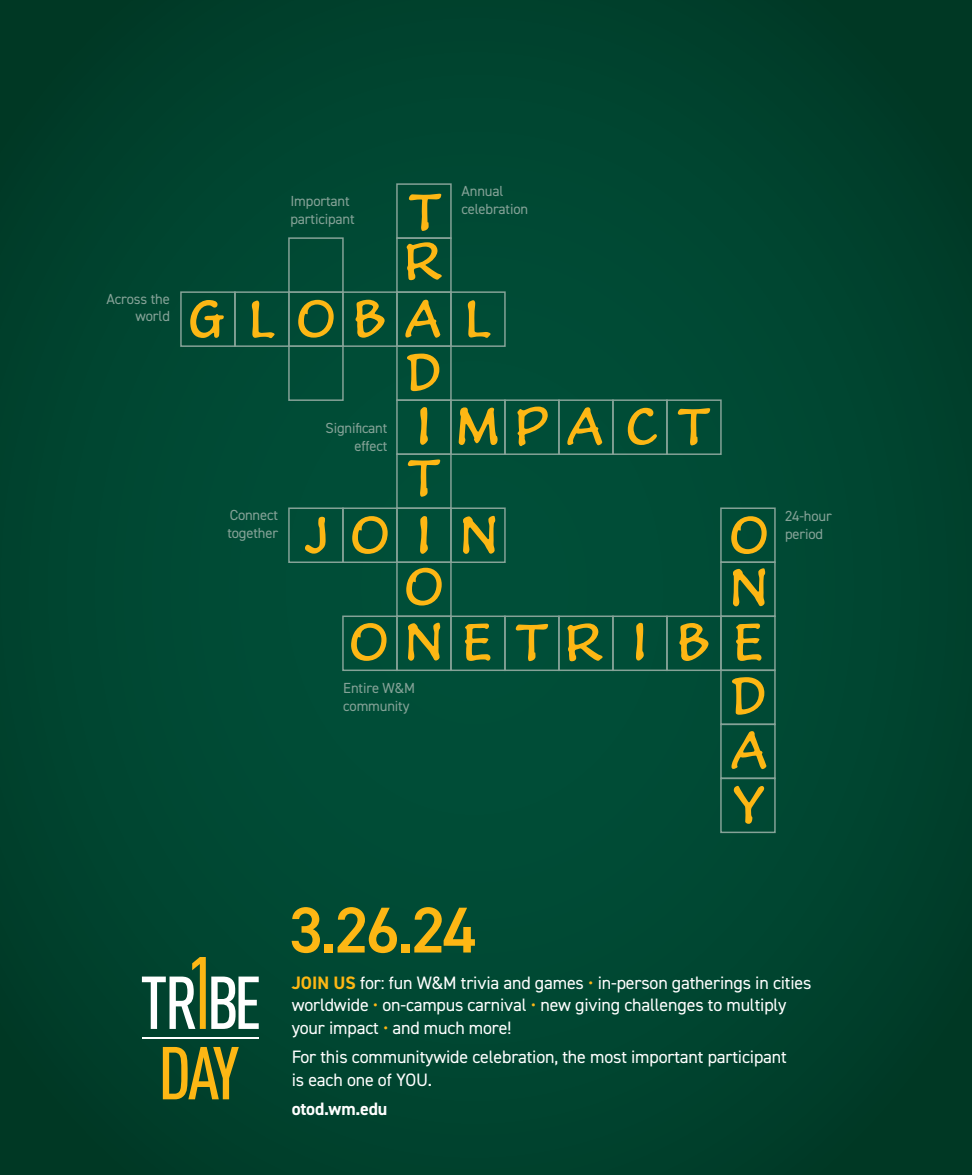
<style>
.page{position:relative;width:972px;height:1175px;background:#fff}
.page>*{position:absolute;margin:0;border:0;box-sizing:border-box;transform-origin:0 0}
.t1{font:600 64.95px "DIN2014";color:#fdb714}
.t2{font:50.85px/54.4px "P22 Kaz Pro";letter-spacing:.405em;color:#fdb714}
.t3{font:18px/22.5px "DIN2014";letter-spacing:-.01em;color:#fff}
.t4{font:700 18px "DIN2014";letter-spacing:-.01em;color:#fff}
.t5{font:14.55px/17.9px "DIN2014";letter-spacing:-.01em;color:#85a297}
.s1{font-weight:700;color:#fdb714}
.s2{color:#fdb714}
</style>
<div class="page">
<div style="left:0;top:0;width:972px;height:1174px;background:linear-gradient(to right,#004631,#004530)"></div>
<hr style="left:142px;top:1036px;width:117px;height:2px;background:#fff">
<svg style="left:163px;top:1047px;width:76px;height:52px;background:#787920"></svg>
<svg style="left:142px;top:957px;width:117px;height:72px"></svg>
<div style="left:396px;top:237px;width:56px;height:56px;border:2px solid #85a297"></div>
<div style="left:396px;top:345px;width:56px;height:56px;border:2px solid #85a297"></div>
<div style="left:396px;top:453px;width:56px;height:56px;border:2px solid #85a297"></div>
<div style="left:288px;top:507px;width:56px;height:56px;border:2px solid #85a297"></div>
<div style="left:342px;top:507px;width:56px;height:56px;border:2px solid #85a297"></div>
<div style="left:396px;top:507px;width:56px;height:56px;border:2px solid #85a297"></div>
<div style="left:450px;top:507px;width:56px;height:56px;border:2px solid #85a297"></div>
<div style="left:342px;top:615px;width:56px;height:56px;border:2px solid #85a297"></div>
<div style="left:396px;top:561px;width:56px;height:56px;border:2px solid #85a297"></div>
<div style="left:396px;top:615px;width:56px;height:56px;border:2px solid #85a297"></div>
<div style="left:450px;top:615px;width:56px;height:56px;border:2px solid #85a297"></div>
<div style="left:504px;top:615px;width:56px;height:56px;border:2px solid #85a297"></div>
<div style="left:558px;top:615px;width:56px;height:56px;border:2px solid #85a297"></div>
<div style="left:612px;top:615px;width:56px;height:56px;border:2px solid #85a297"></div>
<div style="left:666px;top:615px;width:56px;height:56px;border:2px solid #85a297"></div>
<div style="left:720px;top:507px;width:56px;height:56px;border:2px solid #85a297"></div>
<div style="left:720px;top:561px;width:56px;height:56px;border:2px solid #85a297"></div>
<div style="left:720px;top:615px;width:56px;height:56px;border:2px solid #85a297"></div>
<div style="left:720px;top:669px;width:56px;height:56px;border:2px solid #85a297"></div>
<div style="left:720px;top:723px;width:56px;height:56px;border:2px solid #85a297"></div>
<div style="left:720px;top:777px;width:56px;height:56px;border:2px solid #85a297"></div>
<div style="left:396px;top:399px;width:56px;height:56px;border:2px solid #85a297"></div>
<div style="left:180px;top:291px;width:56px;height:56px;border:2px solid #85a297"></div>
<div style="left:234px;top:291px;width:56px;height:56px;border:2px solid #85a297"></div>
<div style="left:288px;top:237px;width:56px;height:56px;border:2px solid #85a297"></div>
<div style="left:288px;top:345px;width:56px;height:56px;border:2px solid #85a297"></div>
<div style="left:342px;top:291px;width:56px;height:56px;border:2px solid #85a297"></div>
<div style="left:396px;top:183px;width:56px;height:56px;border:2px solid #85a297"></div>
<div style="left:396px;top:291px;width:56px;height:56px;border:2px solid #85a297"></div>
<div style="left:450px;top:291px;width:56px;height:56px;border:2px solid #85a297"></div>
<div style="left:450px;top:399px;width:56px;height:56px;border:2px solid #85a297"></div>
<div style="left:504px;top:399px;width:56px;height:56px;border:2px solid #85a297"></div>
<div style="left:558px;top:399px;width:56px;height:56px;border:2px solid #85a297"></div>
<div style="left:612px;top:399px;width:56px;height:56px;border:2px solid #85a297"></div>
<div style="left:666px;top:399px;width:56px;height:56px;border:2px solid #85a297"></div>
<p class="t5" style="left:107px;top:289px;width:65px;text-align:right">Across the world</p>
<p class="t5" style="left:290px;top:191px;width:66px">Important participant</p>
<h2 class="t2" style="left:405px;top:185px;width:40px;line-height:49.1px">T<br>R</h2>
<p class="t5" style="left:461px;top:182px;width:68px">Annual celebration</p>
<h2 class="t2" style="left:189px;top:290px;width:305px">GLOBAL</h2>
<p class="t5" style="left:227px;top:506px;width:52px">Connect together</p>
<p class="t5" style="left:326px;top:418px;width:63px;text-align:right">Significant effect</p>
<h2 class="t2" style="left:407px;top:343px;width:306px;line-height:54px">D<br>I MPACT</h2>
<h2 class="t2" style="left:406px;top:447px;width:36px;line-height:57.6px">T<br>I</h2>
<h2 class="t2" style="left:405px;top:557px;width:40px">O</h2>
<h2 class="t2" style="left:350px;top:479px;width:415px;line-height:106.9px;text-indent:111px">N<br>O NETR I BE</h2>
<h2 class="t2" style="left:304px;top:506px;width:87px">J O</h2>
<h2 class="t2" style="left:730px;top:507px;width:40px;line-height:52.3px">O<br>N</h2>
<p class="t5" style="left:343px;top:679px;width:73px">Entire W&amp;M community</p>
<h2 class="t2" style="left:730px;top:666px;width:39px;text-align:justify">D A Y</h2>
<p class="t5" style="left:785px;top:507px;width:48px">24-hour period</p>
<h1 class="t1" style="left:289px;top:887px;width:189px">3.26.24</h1>
<p class="t3" style="left:292px;top:971px;width:521px"><span class="s1">JOIN US</span> for: fun W&amp;M trivia and games <span class="s2">•</span> in-person gatherings in cities worldwide <span class="s2">•</span> on-campus carnival <span class="s2">•</span> new giving challenges to multiply your impact <span class="s2">•</span> and much more!</p>
<p class="t3" style="left:292px;top:1045px;width:497px">For this communitywide celebration, the most important participant is each one of YOU.</p>
<p class="t4" style="left:292px;top:1096px;width:97px">otod.wm.edu</p>
</div>
